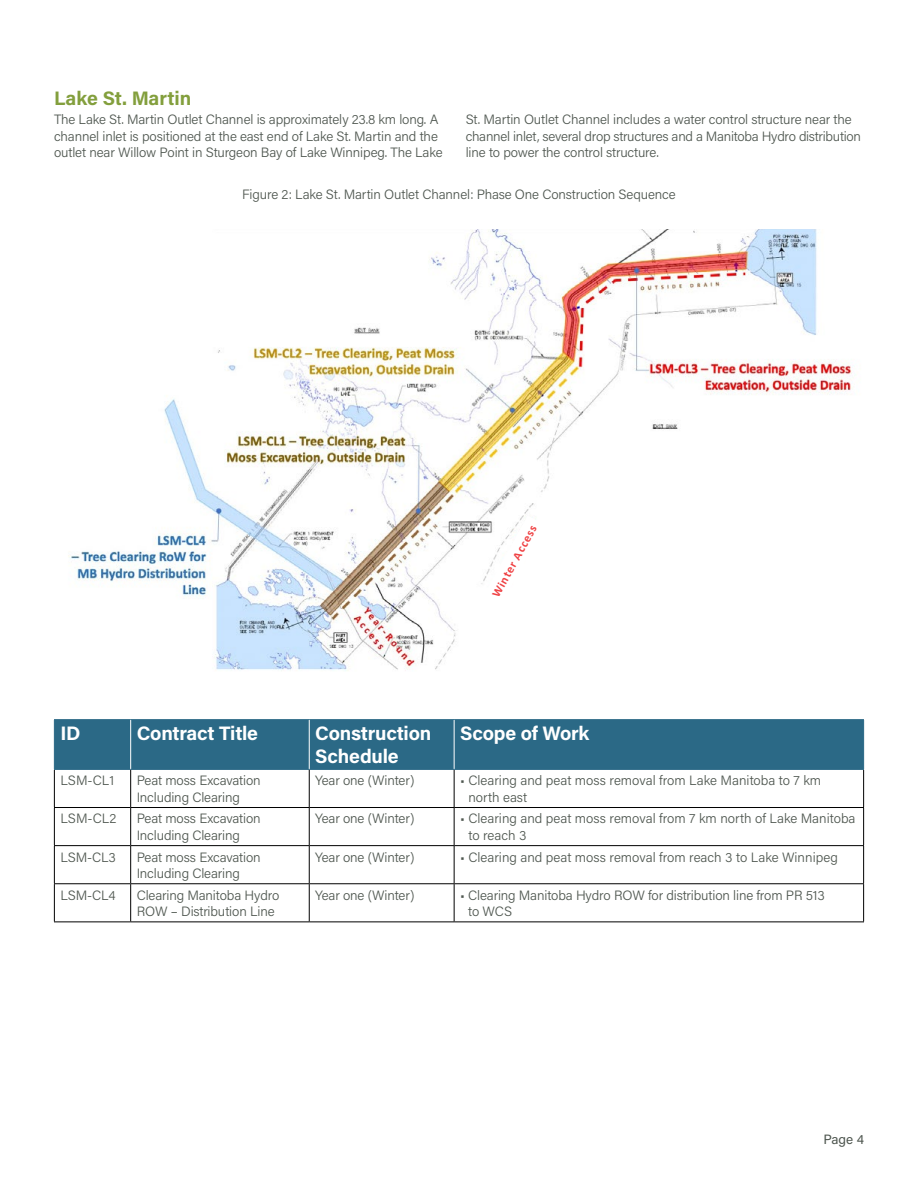
<style>
.page{position:relative;width:918px;height:1188px;background:#fff}
.page>*{position:absolute;margin:0;border:0;box-sizing:border-box;transform-origin:0 0}
.Body_Copy{font:700 19.5px/23.4px "Acumin Pro";letter-spacing:-.01em;color:#fff}
.Heads{font:700 19.5px "Acumin Pro";color:#839f3d}
.Body_Copy-2{font:300 13.5px/16.2px "Acumin Pro";letter-spacing:-.01em;color:#4e564f}
.t1{font:13.5px "Acumin Pro";color:#4e564f}
.Body_Copy-3{font:700 12px "Calibri";color:#ef4143}
</style>
<div class="page">
<div style="left:55px;top:720px;width:808px;height:49px;background:#2b6986"></div>
<hr style="left:54px;top:770px;width:1px;height:37px;background:#000">
<hr style="left:130px;top:770px;width:1px;height:37px;background:#000">
<hr style="left:309px;top:770px;width:1px;height:37px;background:#000">
<hr style="left:454px;top:770px;width:1px;height:37px;background:#000">
<hr style="left:863px;top:770px;width:1px;height:37px;background:#000">
<hr style="left:54px;top:808px;width:1px;height:37px;background:#000">
<hr style="left:130px;top:808px;width:1px;height:37px;background:#000">
<hr style="left:309px;top:808px;width:1px;height:37px;background:#000">
<hr style="left:454px;top:808px;width:1px;height:37px;background:#000">
<hr style="left:863px;top:808px;width:1px;height:37px;background:#000">
<hr style="left:54px;top:846px;width:1px;height:37px;background:#000">
<hr style="left:130px;top:846px;width:1px;height:37px;background:#000">
<hr style="left:309px;top:846px;width:1px;height:37px;background:#000">
<hr style="left:454px;top:846px;width:1px;height:37px;background:#000">
<hr style="left:863px;top:846px;width:1px;height:37px;background:#000">
<hr style="left:54px;top:884px;width:1px;height:38px;background:#000">
<hr style="left:130px;top:884px;width:1px;height:38px;background:#000">
<hr style="left:309px;top:884px;width:1px;height:38px;background:#000">
<hr style="left:454px;top:884px;width:1px;height:38px;background:#000">
<hr style="left:863px;top:884px;width:1px;height:38px;background:#000">
<hr style="left:54px;top:807px;width:77px;height:1px;background:#000">
<hr style="left:131px;top:807px;width:178px;height:1px;background:#000">
<hr style="left:309px;top:807px;width:145px;height:1px;background:#000">
<hr style="left:454px;top:807px;width:410px;height:1px;background:#000">
<hr style="left:54px;top:845px;width:77px;height:1px;background:#000">
<hr style="left:131px;top:845px;width:178px;height:1px;background:#000">
<hr style="left:309px;top:845px;width:145px;height:1px;background:#000">
<hr style="left:454px;top:845px;width:410px;height:1px;background:#000">
<hr style="left:54px;top:883px;width:77px;height:1px;background:#000">
<hr style="left:131px;top:883px;width:178px;height:1px;background:#000">
<hr style="left:309px;top:883px;width:145px;height:1px;background:#000">
<hr style="left:454px;top:883px;width:410px;height:1px;background:#000">
<hr style="left:54px;top:922px;width:77px;height:1px;background:#000">
<hr style="left:131px;top:922px;width:178px;height:1px;background:#000">
<hr style="left:309px;top:922px;width:145px;height:1px;background:#000">
<hr style="left:454px;top:922px;width:410px;height:1px;background:#000">
<hr style="left:54px;top:719px;width:77px;height:1px;background:#2b6986">
<hr style="left:131px;top:719px;width:178px;height:1px;background:#2b6986">
<hr style="left:309px;top:719px;width:145px;height:1px;background:#2b6986">
<hr style="left:454px;top:719px;width:410px;height:1px;background:#2b6986">
<hr style="left:54px;top:720px;width:1px;height:49px;background:#2b6986">
<hr style="left:863px;top:720px;width:1px;height:49px;background:#2b6986">
<hr style="left:130px;top:720px;width:1px;height:49px;background:#fff">
<hr style="left:309px;top:720px;width:1px;height:49px;background:#fff">
<hr style="left:454px;top:720px;width:1px;height:49px;background:#fff">
<hr style="left:54px;top:769px;width:77px;height:1px;background:#2b6986">
<hr style="left:131px;top:769px;width:178px;height:1px;background:#2b6986">
<hr style="left:309px;top:769px;width:145px;height:1px;background:#2b6986">
<hr style="left:454px;top:769px;width:410px;height:1px;background:#2b6986">
<img style="left:68px;top:230px;width:784px;height:441px">
<svg style="left:483px;top:515px;width:62px;height:91px"></svg>
<p class="Heads" style="left:54px;top:85px;width:139px">Lake St. Martin</p>
<p class="Body_Copy-2" style="left:54px;top:111px;width:390px">The Lake St. Martin Outlet Channel is approximately 23.8 km long. A channel inlet is positioned at the east end of Lake St. Martin and the outlet near Willow Point in Sturgeon Bay of Lake Winnipeg. The Lake</p>
<p class="Body_Copy-2" style="left:466px;top:111px;width:397px">St. Martin Outlet Channel includes a water control structure near the channel inlet, several drop structures and a Manitoba Hydro distribution line to power the control structure.</p>
<p class="Body_Copy-2" style="left:242px;top:186px;width:435px">Figure 2: Lake St. Martin Outlet Channel: Phase One Construction Sequence</p>
<p class="Body_Copy-3" style="left:488px;top:593px;width:82px;rotate:-61deg">Winter Access</p>
<p class="Body_Copy" style="left:60px;top:721px;width:22px">ID</p>
<p class="Body_Copy" style="left:137px;top:721px;width:123px">Contract Title</p>
<p class="Body_Copy" style="left:315px;top:721px;width:118px">Construction<br>Schedule</p>
<p class="Body_Copy" style="left:460px;top:721px;width:131px">Scope of Work</p>
<p class="Body_Copy-2" style="left:60px;top:772px;width:55px">LSM-CL1</p>
<p class="Body_Copy-2" style="left:137px;top:772px;width:126px">Peat moss Excavation<br>Including Clearing</p>
<p class="Body_Copy-2" style="left:315px;top:772px;width:101px">Year one (Winter)</p>
<p class="Body_Copy-2" style="left:468px;top:772px;width:354px;text-indent:-8px">• Clearing and peat moss removal from Lake Manitoba to 7 km north east</p>
<p class="Body_Copy-2" style="left:60px;top:810px;width:57px">LSM-CL2</p>
<p class="Body_Copy-2" style="left:137px;top:810px;width:126px">Peat moss Excavation<br>Including Clearing</p>
<p class="Body_Copy-2" style="left:315px;top:810px;width:101px">Year one (Winter)</p>
<p class="Body_Copy-2" style="left:468px;top:810px;width:389px;text-indent:-8px">• Clearing and peat moss removal from 7 km north of Lake Manitoba to reach 3</p>
<p class="Body_Copy-2" style="left:60px;top:848px;width:57px">LSM-CL3</p>
<p class="Body_Copy-2" style="left:137px;top:848px;width:126px">Peat moss Excavation<br>Including Clearing</p>
<p class="Body_Copy-2" style="left:315px;top:848px;width:101px">Year one (Winter)</p>
<p class="Body_Copy-2" style="left:460px;top:848px;width:379px">• Clearing and peat moss removal from reach 3 to Lake Winnipeg</p>
<p class="Body_Copy-2" style="left:60px;top:886px;width:57px">LSM-CL4</p>
<p class="Body_Copy-2" style="left:137px;top:886px;width:144px">Clearing Manitoba Hydro<br>ROW – Distribution Line</p>
<p class="Body_Copy-2" style="left:315px;top:886px;width:101px">Year one (Winter)</p>
<p class="Body_Copy-2" style="left:468px;top:886px;width:358px;text-indent:-8px">• Clearing Manitoba Hydro ROW for distribution line from PR 513 to WCS</p>
<p class="t1" style="left:823px;top:1130px;width:42px">Page 4</p>
</div>
